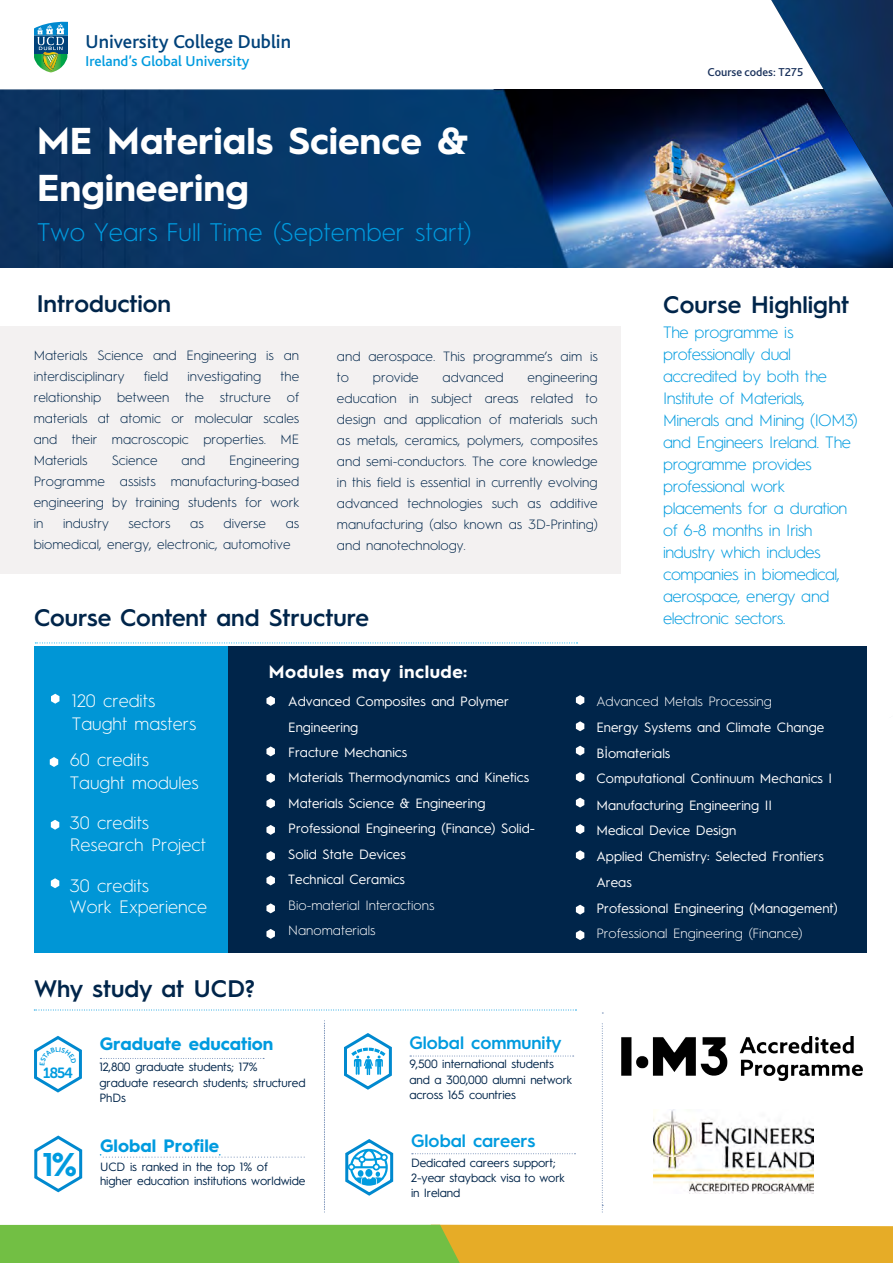
<style>
.page{position:relative;width:893px;height:1263px;background:#fff}
.page>*{position:absolute;margin:0;border:0;box-sizing:border-box;transform-origin:0 0}
.t1{font:700 37.5px/47.1px "Hurme Geometric Sans 1";color:#fff}
.t2{font:600 33px "Hurme Geometric Sans 1";color:#009bdf}
.t3{font:300 25.5px "Hurme Geometric Sans 1";color:#009bdf}
.t4{font:600 24px "Hurme Geometric Sans 1";color:#00254a}
.t5{font:500 19.5px "Bliss";color:#00427a}
.t6{font:300 18px/23px "Hurme Geometric Sans 1";color:#fff}
.t7{font:700 18px "Hurme Geometric Sans 1";color:#009bdf}
.t8{font:600 18px "Hurme Geometric Sans 1";color:#009bdf}
.t9{font:700 18px "Hurme Geometric Sans 1";letter-spacing:.03em;color:#fff}
.t10{font:300 16.5px/22px "Hurme Geometric Sans 1";letter-spacing:-.035em;color:#009bdf}
.t11{font:500 15px "Bliss";color:#009bdf}
.t12{font:14.7px "Museo Sans Rounded 700";color:#009bdf}
.t13{font:300 13.5px/21px "Hurme Geometric Sans 1";color:#00254a}
.t14{font:13.5px/25.3px "Hurme Geometric Sans 1";color:#fff}
.t15{font:300 13.5px/25.5px "Hurme Geometric Sans 1";color:#fff}
.t16{font:12px/15.8px "Hurme Geometric Sans 1";letter-spacing:-.01em;color:#00254a}
.t17{font:500 12px "Bliss 2";color:#1a325c}
.s1{font-weight:700}
</style>
<div class="page">
<img style="left:0;top:90px;width:893px;height:177px">
<svg style="left:0;top:1225px;width:893px;height:38px;background:#abb636"></svg>
<div style="left:0;top:326px;width:621px;height:247px;background:#f3f1f1"></div>
<svg style="left:34px;top:21px;width:33px;height:51px"></svg>
<svg style="left:34px;top:1010px;width:542px;height:1px"></svg>
<svg style="left:602px;top:1023px;width:1px;height:189px"></svg>
<img style="left:770px;top:0;width:123px;height:210px">
<div style="left:34px;top:647px;width:197px;height:306px;background:#0096d6"></div>
<div style="left:228px;top:647px;width:639px;height:306px;background:#00254a"></div>
<svg style="left:35px;top:642px;width:542px;height:1px"></svg>
<svg style="left:51px;top:694px;width:8px;height:10px"></svg>
<svg style="left:51px;top:820px;width:8px;height:10px"></svg>
<svg style="left:50px;top:757px;width:8px;height:10px"></svg>
<svg style="left:266px;top:696px;width:9px;height:10px"></svg>
<svg style="left:266px;top:746px;width:9px;height:10px"></svg>
<svg style="left:266px;top:773px;width:9px;height:10px"></svg>
<svg style="left:266px;top:798px;width:9px;height:10px"></svg>
<svg style="left:51px;top:878px;width:8px;height:10px"></svg>
<svg style="left:266px;top:825px;width:9px;height:10px"></svg>
<svg style="left:266px;top:875px;width:9px;height:10px"></svg>
<svg style="left:266px;top:851px;width:9px;height:10px"></svg>
<svg style="left:266px;top:903px;width:9px;height:10px"></svg>
<svg style="left:266px;top:929px;width:9px;height:10px"></svg>
<svg style="left:576px;top:695px;width:8px;height:10px"></svg>
<svg style="left:576px;top:746px;width:8px;height:10px"></svg>
<svg style="left:576px;top:721px;width:8px;height:10px"></svg>
<svg style="left:576px;top:772px;width:8px;height:10px"></svg>
<svg style="left:576px;top:798px;width:8px;height:9px"></svg>
<svg style="left:576px;top:824px;width:8px;height:10px"></svg>
<svg style="left:576px;top:905px;width:8px;height:10px"></svg>
<svg style="left:576px;top:850px;width:8px;height:10px"></svg>
<img style="left:654px;top:1109px;width:160px;height:84px">
<svg style="left:576px;top:930px;width:8px;height:10px"></svg>
<img style="left:621px;top:1036px;width:241px;height:45px">
<svg style="left:324px;top:1020px;width:1px;height:192px"></svg>
<svg style="left:410px;top:1056px;width:164px;height:1px"></svg>
<svg style="left:412px;top:1153px;width:163px;height:1px"></svg>
<svg style="left:344px;top:1033px;width:48px;height:57px"></svg>
<svg style="left:345px;top:1139px;width:49px;height:57px"></svg>
<svg style="left:100px;top:1058px;width:164px;height:1px"></svg>
<svg style="left:100px;top:1154px;width:204px;height:3px"></svg>
<svg style="left:34px;top:1135px;width:49px;height:58px"></svg>
<svg style="left:34px;top:1035px;width:48px;height:58px"></svg>
<h3 class="t5" style="left:86px;top:32px;width:207px">University College Dublin</h3>
<p class="t11" style="left:86px;top:53px;width:165px">Ireland’s Global University</p>
<h1 class="t1" style="left:37px;top:115px;width:433px">ME Materials Science &amp;<br>Engineering</h1>
<h3 class="t3" style="left:37px;top:215px;width:436px">Two Years Full Time (September start)</h3>
<h3 class="t4" style="left:37px;top:287px;width:136px">Introduction</h3>
<p class="t13" style="left:34px;top:344px;width:267px">Materials Science and Engineering is an interdisciplinary</p>
<p class="t13" style="left:144px;top:365px;width:26px">field</p>
<p class="t13" style="left:188px;top:365px;width:75px">investigating</p>
<p class="t13" style="left:34px;top:365px;width:267px;text-align:justify;text-indent:247px">the relationship between the structure of materials at atomic or molecular scales and their macroscopic properties. ME Materials</p>
<p class="t13" style="left:112px;top:449px;width:47px">Science</p>
<p class="t13" style="left:182px;top:449px;width:25px">and</p>
<p class="t13" style="left:34px;top:449px;width:267px;text-align:justify;text-indent:195px">Engineering Programme assists manufacturing-based engineering by training students for work in</p>
<p class="t13" style="left:63px;top:512px;width:47px">industry</p>
<p class="t13" style="left:129px;top:512px;width:44px">sectors</p>
<p class="t13" style="left:190px;top:512px;width:15px">as</p>
<p class="t13" style="left:224px;top:512px;width:44px">diverse</p>
<p class="t13" style="left:34px;top:512px;width:267px;text-indent:252px">as biomedical, energy, electronic, automotive</p>
<p class="t13" style="left:337px;top:345px;width:262px">and aerospace. This programme’s aim is to</p>
<p class="t13" style="left:337px;top:366px;width:262px;text-align:justify;text-indent:191px">engineering education in subject areas related to design and application of materials such as metals, ceramics, polymers, composites and semi-conductors. The core knowledge in this field is essential in currently evolving advanced technologies such as additive manufacturing (also known as 3D-Printing) and nanotechnology.</p>
<p class="t13" style="left:373px;top:366px;width:47px">provide</p>
<p class="t13" style="left:443px;top:366px;width:63px">advanced</p>
<h3 class="t4" style="left:34px;top:601px;width:336px">Course Content and Structure</h3>
<h3 class="t9" style="left:269px;top:659px;width:200px">Modules may include:</h3>
<p class="t17" style="left:707px;top:64px;width:97px">Course codes: T275</p>
<h3 class="t4" style="left:663px;top:287px;width:188px">Course Highlight</h3>
<p class="t10" style="left:663px;top:320px;width:196px">The programme is professionally dual accredited by both the<br>Institute of Materials,<br>Minerals and Mining (IOM3) and Engineers Ireland. The programme provides professional work placements for a duration of 6-8 months in Irish industry which includes companies in biomedical, aerospace, energy and electronic sectors.</p>
<h3 class="t6" style="left:72px;top:689px;width:126px">120 credits<br>Taught masters</h3>
<h3 class="t6" style="left:70px;top:747px;width:131px">60 credits<br>Taught modules</h3>
<h3 class="t6" style="left:70px;top:811px;width:138px;line-height:21.9px">30 credits<br>Research Project</h3>
<h3 class="t6" style="left:70px;top:874px;width:139px;line-height:20.9px">30 credits<br>Work Experience</h3>
<h3 class="t4" style="left:34px;top:972px;width:222px">Why study at UCD?</h3>
<p class="t14" style="left:288px;top:688px;width:248px">Advanced Composites and Polymer<br>Engineering<br>Fracture Mechanics<br>Materials Thermodynamics and Kinetics<br>Materials Science &amp; Engineering<br>Professional Engineering (Finance) Solid-<br>Solid State Devices<br>Technical Ceramics</p>
<p class="t15" style="left:288px;top:891px;width:148px">Bio-material Interactions<br>Nanomaterials</p>
<p class="t12" style="left:43px;top:1064px;width:31px">1854</p>
<h2 class="t2" style="left:42px;top:1141px;width:36px">1<span class="s1">%</span></h2>
<h3 class="t7" style="left:100px;top:1031px;width:175px">Graduate education</h3>
<p class="t16" style="left:99px;top:1058px;width:208px">12,800 graduate students; 17% graduate research students; structured<br>PhDs</p>
<h3 class="t7" style="left:100px;top:1133px;width:121px">Global Profile</h3>
<p class="t16" style="left:100px;top:1159px;width:207px;line-height:14.4px">UCD is ranked in the top 1% of<br>higher education institutions worldwide</p>
<h3 class="t8" style="left:409px;top:1030px;width:154px">Global community</h3>
<p class="t16" style="left:409px;top:1055px;width:164px">9,500 international students and a 300,000 alumni network across 165 countries</p>
<h3 class="t8" style="left:411px;top:1127px;width:126px">Global careers</h3>
<p class="t16" style="left:411px;top:1154px;width:155px;line-height:15px">Dedicated careers support;<br>2-year stayback visa to work in Ireland</p>
<p class="t15" style="left:596px;top:687px;width:177px">Advanced Metals Processing</p>
<p class="t14" style="left:596px;top:712px;width:229px;line-height:26.7px">Energy Systems and Climate Change<br>Bİomaterials</p>
<p class="t14" style="left:596px;top:764px;width:237px;line-height:26.7px">Computational Continuum Mechanics I<br>Manufacturing Engineering II</p>
<p class="t14" style="left:596px;top:816px;width:243px;line-height:25.8px">Medical Device Design<br>Applied Chemistry: Selected Frontiers<br>Areas<br>Professional Engineering (Management)</p>
<p class="t15" style="left:596px;top:920px;width:207px">Professional Engineering (Finance)</p>
</div>
